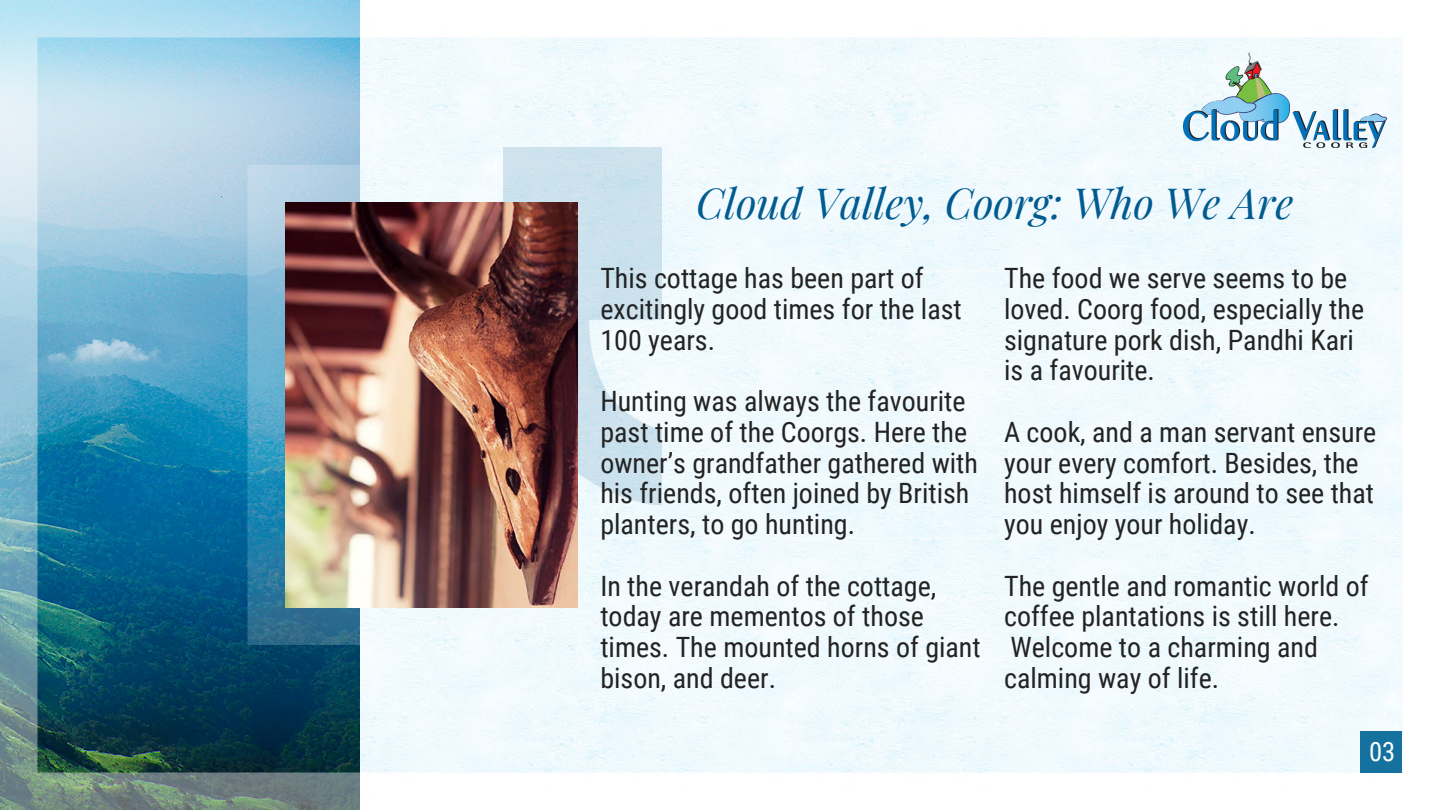
<style>
.page{position:relative;width:1440px;height:810px;background:#fff}
.page>*{position:absolute;margin:0;border:0;box-sizing:border-box;transform-origin:0 0}
.t1{font:italic 42px "Playfair Display";color:#015b90}
.t2{font:28px/30.8px "Roboto Condensed";color:#232323}
.t3{font:26.6px "Roboto Condensed";color:#fff}
</style>
<div class="page">
<img style="left:0;top:0;width:1403px;height:810px">
<img style="left:504px;top:148px;width:158px;height:357px">
<img style="left:285px;top:203px;width:293px;height:405px">
<img style="left:1184px;top:52px;width:204px;height:96px">
<div style="left:1360px;top:731px;width:42px;height:42px;background:#15719d"></div>
<p class="t1" style="left:696px;top:174px;width:599px">Cloud Valley, Coorg: Who We Are</p>
<p class="t2" style="left:600px;top:263px;width:363px">This cottage has been part of excitingly good times for the last<br>100 years.</p>
<p class="t2" style="left:600px;top:386px;width:379px">Hunting was always the favourite past time of the Coorgs. Here the owner’s grandfather gathered with his friends, often joined by British planters, to go hunting.</p>
<p class="t2" style="left:600px;top:571px;width:382px">In the verandah of the cottage, today are mementos of those times. The mounted horns of giant bison, and deer.</p>
<p class="t2" style="left:1004px;top:263px;width:361px">The food we serve seems to be loved. Coorg food, especially the signature pork dish, Pandhi Kari</p>
<p class="t2" style="left:1004px;top:355px;width:152px">is a favourite.</p>
<p class="t2" style="left:1004px;top:417px;width:374px">A cook, and a man servant ensure your every comfort. Besides, the host himself is around to see that you enjoy your holiday.</p>
<p class="t2" style="left:1004px;top:571px;width:366px">The gentle and romantic world of coffee plantations is still here.<br>Welcome to a charming and calming way of life.</p>
<p class="t3" style="left:1369px;top:736px;width:28px">03</p>
</div>
